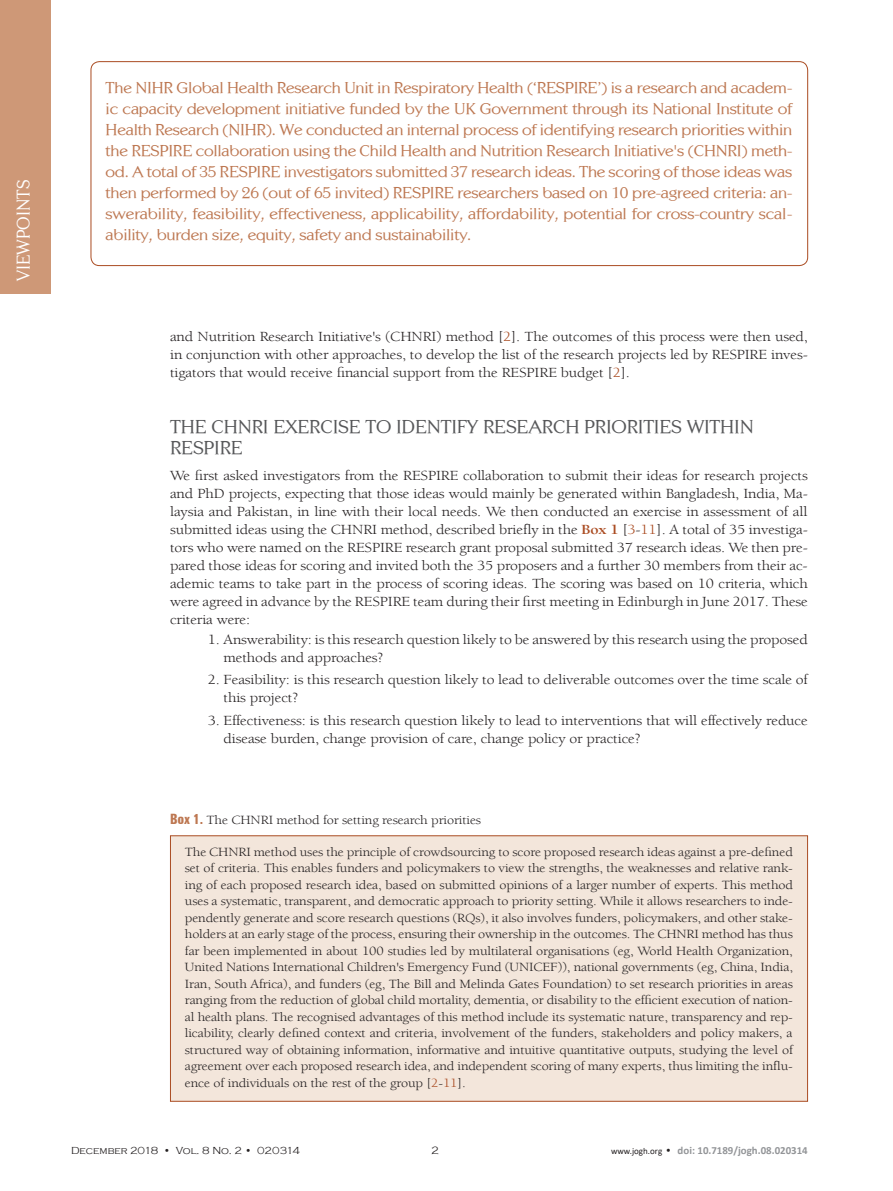
<style>
.page{position:relative;width:893px;height:1191px;background:#fff}
.page>*{position:absolute;margin:0;border:0;box-sizing:border-box;transform-origin:0 0}
.t1{font:18.6px/21px "Centabel";letter-spacing:-.01em;color:#57585a;scale:1.11 1}
.t2{font:18px "Centabel";color:#fff}
.t3{font:15.6px/21px "Centabel";letter-spacing:-.015em;color:#bd7751;text-align:justify;scale:1.11 1}
.t4{font:14.25px/18px "Berkeley Std";letter-spacing:-.01em;color:#231f20;scale:1.11 1}
.t5{font:12.9px/16.5px "Berkeley Std";letter-spacing:-.01em;color:#231f20;text-align:justify;scale:1.11 1}
.t6{font:700 10.95px "Calibri";color:#939598}
.t7{font:300 10.95px "Copperplate Gothic";color:#231f20}
.t8{font:300 10.5px "Copperplate Gothic";color:#231f20}
.s1{color:#aa4c22}
.s2{font-weight:700;color:#aa4c22}
.s3{font-family:"Zurich BT";font-weight:700;font-stretch:extra-condensed;font-size:14.25px;color:#bd7751}
.s4{font-weight:400;font-size:9px;color:#231f20}
.s5{font-family:"Copperplate Gothic";font-weight:300;color:#231f20}
</style>
<div class="page">
<div style="left:0;top:0;width:51px;height:293px;background:#ce9877"></div>
<div style="left:91px;top:61px;width:717px;height:205px;border:1px solid #aa4c22;border-radius:9px"></div>
<div style="left:170px;top:835px;width:638px;height:266px;background:#f3e6db;border:1px solid #aa4c22"></div>
<h2 class="t2" style="left:13px;top:281px;width:103px;rotate:-90deg">VIEWPOINTS</h2>
<p class="t3" style="left:106px;top:77px;width:620px">The NIHR Global Health Research Unit in Respiratory Health (‘RESPIRE’) is a research and academ&shy;ic capacity development initiative funded by the UK Government through its National Institute of Health Research (NIHR). We conducted an internal process of identifying research priorities within the RESPIRE collaboration using the Child Health and Nutrition Research Initiative's (CHNRI) meth&shy;od. A total of 35 RESPIRE investigators submitted 37 research ideas. The scoring of those ideas was then performed by 26 (out of 65 invited) RESPIRE researchers based on 10 pre-agreed criteria: an&shy;swerability, feasibility, effectiveness, applicability, affordability, potential for cross-country scal&shy;ability, burden size, equity, safety and sustainability.</p>
<p class="t4" style="left:170px;top:328px;width:576px;text-align:justify">and Nutrition Research Initiative's (CHNRI) method [<span class="s1">2</span>]. The outcomes of this process were then used, in conjunction with other approaches, to develop the list of the research projects led by RESPIRE inves&shy;tigators that would receive financial support from the RESPIRE budget [<span class="s1">2</span>].</p>
<h1 class="t1" style="left:170px;top:415px;width:528px">THE CHNRI EXERCISE TO IDENTIFY RESEARCH PRIORITIES WITHIN<br>RESPIRE</h1>
<p class="t4" style="left:170px;top:467px;width:576px;text-align:justify">We first asked investigators from the RESPIRE collaboration to submit their ideas for research projects and PhD projects, expecting that those ideas would mainly be generated within Bangladesh, India, Ma&shy;laysia and Pakistan, in line with their local needs. We then conducted an exercise in assessment of all submitted ideas using the CHNRI method, described briefly in the <span class="s2">Box 1</span> [<span class="s1">3</span>-<span class="s1">11</span>]. A total of 35 investiga&shy;tors who were named on the RESPIRE research grant proposal submitted 37 research ideas. We then pre&shy;pared those ideas for scoring and invited both the 35 proposers and a further 30 members from their ac&shy;ademic teams to take part in the process of scoring ideas. The scoring was based on 10 criteria, which were agreed in advance by the RESPIRE team during their first meeting in Edinburgh in June 2017. These criteria were:</p>
<p class="t4" style="left:224px;top:631px;width:528px;text-indent:-16px">1. Answerability: is this research question likely to be answered by this research using the proposed methods and approaches?</p>
<p class="t4" style="left:224px;top:671px;width:528px;text-indent:-16px">2. Feasibility: is this research question likely to lead to deliverable outcomes over the time scale of this project?</p>
<p class="t4" style="left:224px;top:711px;width:528px;text-indent:-16px">3. Effectiveness: is this research question likely to lead to interventions that will effectively reduce disease burden, change provision of care, change policy or practice?</p>
<p class="t5" style="left:170px;top:811px;width:282px"><span class="s3">Box 1.</span> The CHNRI method for setting research priorities</p>
<p class="t5" style="left:185px;top:843px;width:549px">The CHNRI method uses the principle of crowdsourcing to score proposed research ideas against a pre-defined set of criteria. This enables funders and policymakers to view the strengths, the weaknesses and relative rank&shy;ing of each proposed research idea, based on submitted opinions of a larger number of experts. This method uses a systematic, transparent, and democratic approach to priority setting. While it allows researchers to inde&shy;pendently generate and score research questions (RQs), it also involves funders, policymakers, and other stake&shy;holders at an early stage of the process, ensuring their ownership in the outcomes. The CHNRI method has thus far been implemented in about 100 studies led by multilateral organisations (eg, World Health Organization, United Nations International Children's Emergency Fund (UNICEF)), national governments (eg, China, India, Iran, South Africa), and funders (eg, The Bill and Melinda Gates Foundation) to set research priorities in areas ranging from the reduction of global child mortality, dementia, or disability to the efficient execution of nation&shy;al health plans. The recognised advantages of this method include its systematic nature, transparency and rep&shy;licability, clearly defined context and criteria, involvement of the funders, stakeholders and policy makers, a structured way of obtaining information, informative and intuitive quantitative outputs, studying the level of agreement over each proposed research idea, and independent scoring of many experts, thus limiting the influ&shy;ence of individuals on the rest of the group [<span class="s1">2</span>-<span class="s1">11</span>].</p>
<p class="t8" style="left:71px;top:1144px;width:230px">December 2018 • Vol. 8 No. 2 • 020314</p>
<p class="t7" style="left:431px;top:1144px;width:9px">2</p>
<p class="t6" style="left:611px;top:1142px;width:198px"><span class="s4">www.jogh.org</span> <span class="s5">•</span> doi: 10.7189/jogh.08.020314</p>
</div>
